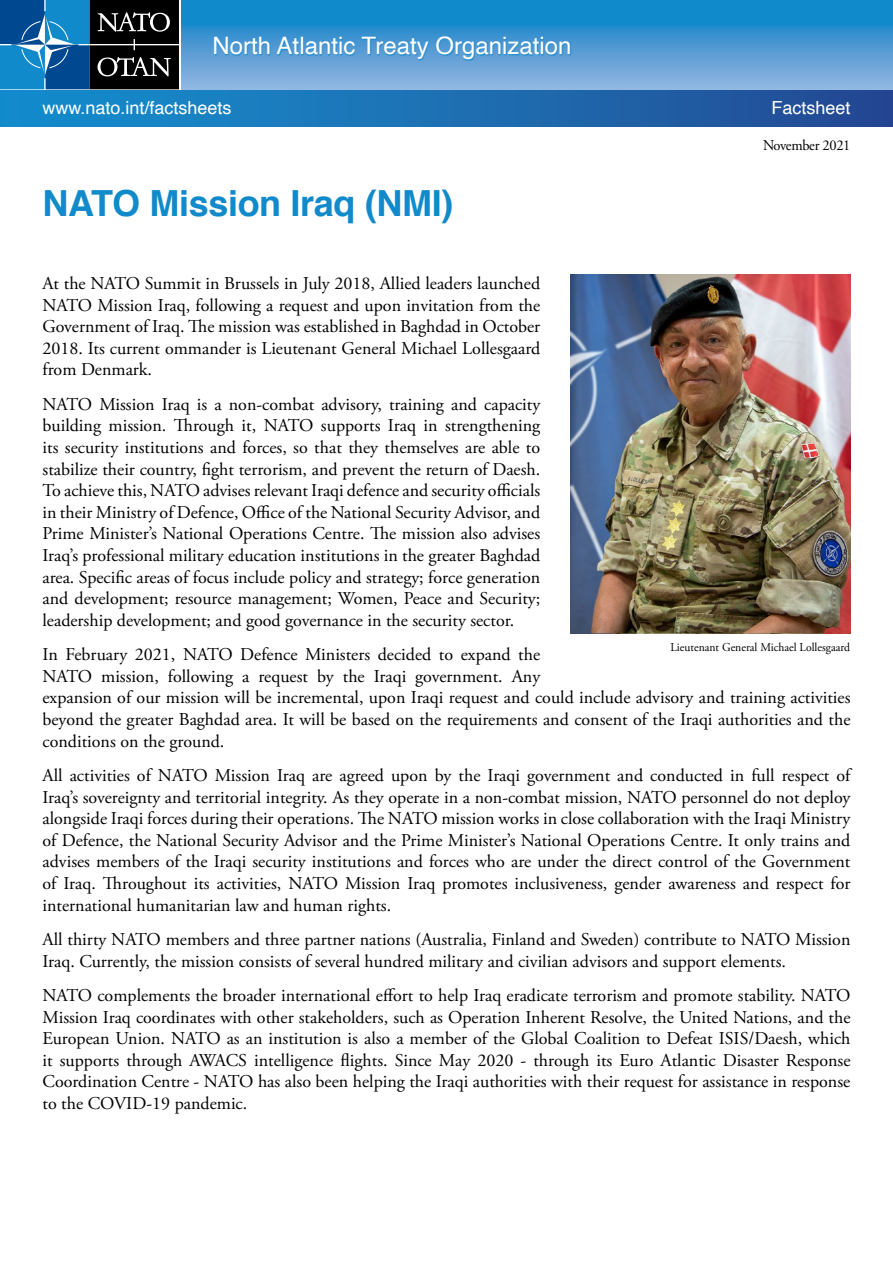
<style>
.page{position:relative;width:893px;height:1263px;background:#fff}
.page>*{position:absolute;margin:0;border:0;box-sizing:border-box;transform-origin:0 0}
.t1{font:700 36px "Helvetica";letter-spacing:-.01em;color:#118acb}
.t2{font:24px "Helvetica";color:#fff}
.t3{font:18px/21.6px "Adobe Garamond Pro";color:#000;text-align:justify}
.t4{font:18px "Helvetica";color:#fff}
.t5{font:15px "Adobe Garamond Pro";letter-spacing:-.02em;color:#000;scale:.96 1}
.t6{font:12px "Adobe Garamond Pro";color:#000}
</style>
<div class="page">
<svg style="left:181px;top:0;width:712px;height:89px;background:#4699d2"></svg>
<svg style="left:0;top:89px;width:180px;height:2px"></svg>
<svg style="left:0;top:0;width:179px;height:89px;background:#1f4b69"></svg>
<div style="left:215px;top:36px;width:357px;height:25px;background:#118acb;opacity:.75"></div>
<div style="left:0;top:91px;width:893px;height:36px;background:linear-gradient(to right,#1491cf,#254a93)"></div>
<img style="left:570px;top:275px;width:280px;height:359px">
<h2 class="t2" style="left:213px;top:27px;width:360px">North Atlantic Treaty Organization</h2>
<p class="t4" style="left:43px;top:94px;width:191px">www.nato.int/factsheets</p>
<p class="t4" style="left:771px;top:94px;width:81px">Factsheet</p>
<h1 class="t1" style="left:43px;top:175px;width:412px">NATO Mission Iraq (NMI)</h1>
<p class="t5" style="left:763px;top:136px;width:93px">November 2021</p>
<p class="t3" style="left:43px;top:273px;width:499px">At the NATO Summit in Brussels in July 2018, Allied leaders launched NATO Mission Iraq, following a request and upon invitation from the Government of Iraq. The mission was established in Baghdad in October 2018. Its current ommander is Lieutenant General Michael Lollesgaard from Denmark.</p>
<p class="t3" style="left:43px;top:394px;width:499px">NATO Mission Iraq is a non-combat advisory, training and capacity building mission. Through it, NATO supports Iraq in strengthening its security institutions and forces, so that they themselves are able to stabilize their country, fight terrorism, and prevent the return of Daesh.<br>To achieve this, NATO advises relevant Iraqi defence and security officials in their Ministry of Defence, Office of the National Security Advisor, and Prime Minister’s National Operations Centre. The mission also advises Iraq’s professional military education institutions in the greater Baghdad area. Specific areas of focus include policy and strategy; force generation and development; resource management; Women, Peace and Security; leadership development; and good governance in the security sector.</p>
<p class="t3" style="left:43px;top:644px;width:809px;text-align:left">In February 2021, NATO Defence Ministers decided to expand the<br>NATO mission, following a request by the Iraqi government. Any<br>expansion of our mission will be incremental, upon Iraqi request and could include advisory and training activities beyond the greater Baghdad area. It will be based on the requirements and consent of the Iraqi authorities and the conditions on the ground.</p>
<p class="t3" style="left:43px;top:765px;width:809px">All activities of NATO Mission Iraq are agreed upon by the Iraqi government and conducted in full respect of Iraq’s sovereignty and territorial integrity. As they operate in a non-combat mission, NATO personnel do not deploy alongside Iraqi forces during their operations. The NATO mission works in close collaboration with the Iraqi Ministry of Defence, the National Security Advisor and the Prime Minister’s National Operations Centre. It only trains and advises members of the Iraqi security institutions and forces who are under the direct control of the Government of Iraq. Throughout its activities, NATO Mission Iraq promotes inclusiveness, gender awareness and respect for international humanitarian law and human rights.</p>
<p class="t3" style="left:43px;top:929px;width:809px">All thirty NATO members and three partner nations (Australia, Finland and Sweden) contribute to NATO Mission<br>Iraq. Currently, the mission consists of several hundred military and civilian advisors and support elements.</p>
<p class="t3" style="left:43px;top:985px;width:809px">NATO complements the broader international effort to help Iraq eradicate terrorism and promote stability. NATO Mission Iraq coordinates with other stakeholders, such as Operation Inherent Resolve, the United Nations, and the European Union. NATO as an institution is also a member of the Global Coalition to Defeat ISIS/Daesh, which it supports through AWACS intelligence flights. Since May 2020 - through its Euro Atlantic Disaster Response Coordination Centre - NATO has also been helping the Iraqi authorities with their request for assistance in response to the COVID-19 pandemic.</p>
<p class="t6" style="left:670px;top:640px;width:181px">Lieutenant General Michael Lollesgaard</p>
</div>
